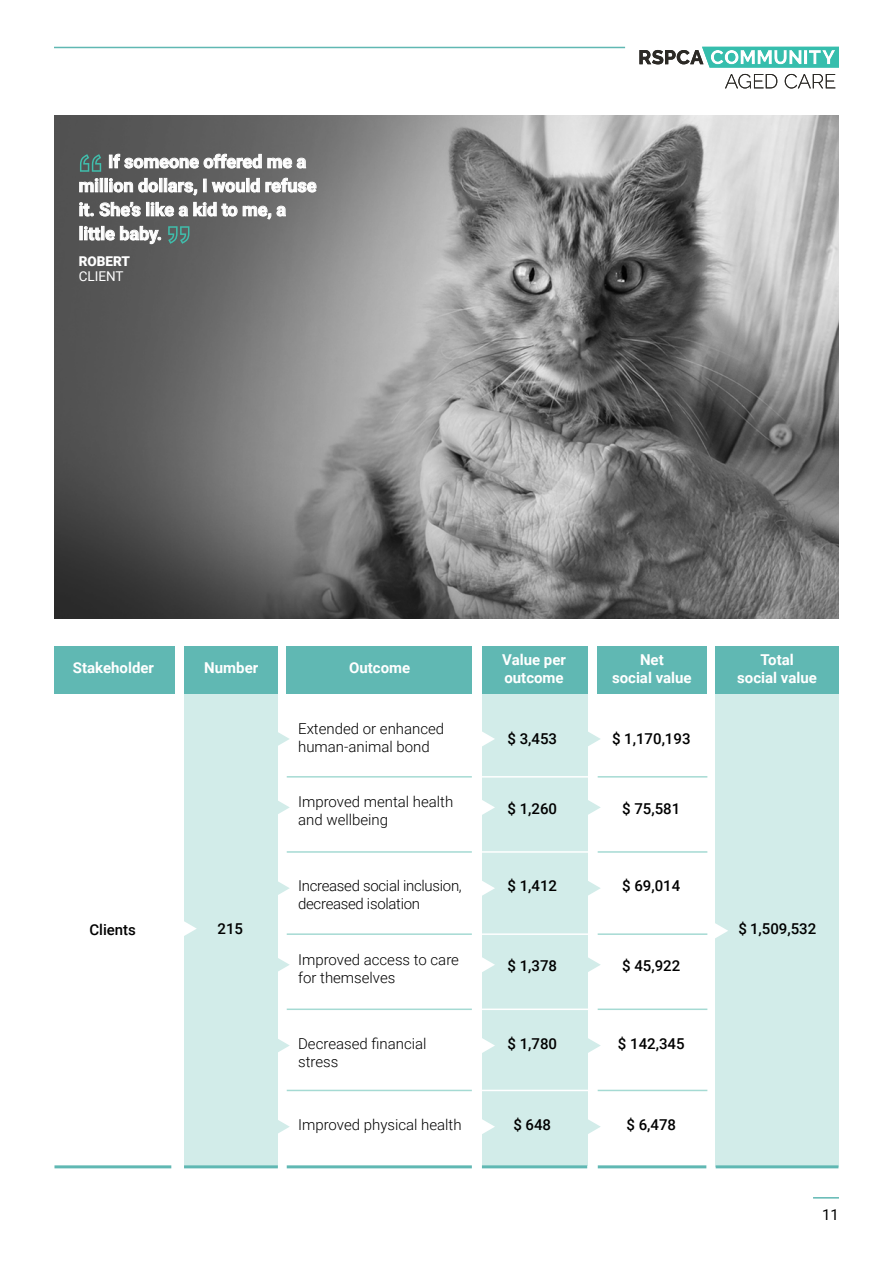
<style>
.page{position:relative;width:893px;height:1263px;background:#fff}
.page>*{position:absolute;margin:0;border:0;box-sizing:border-box;transform-origin:0 0}
.t1{font:700 18px/24px "Roboto";color:#fff}
.t2{font:300 15px/18px "Roboto";color:#000}
.t3{font:500 15px "Roboto";color:#000}
.t4{font:700 15px/18px "Roboto";color:#fff;text-align:center}
.t5{font:300 15px/18px "Roboto";letter-spacing:-.02em;color:#000}
.t6{font:15px "Roboto";color:#000}
.t7{font:900 13.5px "Roboto";color:#fff}
.t8{font:13.5px "Roboto";color:#fff}
</style>
<div class="page">
<hr style="left:54px;top:47px;width:571px;height:1px;background:#60b8b3">
<svg style="left:813px;top:1197px;width:26px;height:1px"></svg>
<img style="left:54px;top:115px;width:785px;height:504px">
<div style="left:54px;top:646px;width:120px;height:47px;background:#60b8b3"></div>
<hr style="left:54px;top:1165px;width:117px;height:3px;background:#60b8b3">
<div style="left:286px;top:646px;width:186px;height:47px;background:#60b8b3"></div>
<hr style="left:287px;top:1165px;width:185px;height:3px;background:#60b8b3">
<hr style="left:287px;top:776px;width:185px;height:1px;background:#a5dad3">
<hr style="left:287px;top:933px;width:185px;height:2px;background:#a5dad3">
<hr style="left:287px;top:851px;width:185px;height:2px;background:#a5dad3">
<hr style="left:287px;top:1008px;width:185px;height:2px;background:#a5dad3">
<hr style="left:287px;top:1090px;width:185px;height:1px;background:#a5dad3">
<div style="left:715px;top:693px;width:124px;height:473px;background:#d2ece9"></div>
<div style="left:715px;top:646px;width:124px;height:47px;background:#60b8b3"></div>
<hr style="left:716px;top:1165px;width:122px;height:3px;background:#60b8b3">
<div style="left:597px;top:646px;width:110px;height:47px;background:#60b8b3"></div>
<hr style="left:598px;top:1165px;width:108px;height:3px;background:#60b8b3">
<hr style="left:598px;top:776px;width:109px;height:1px;background:#a5dad3">
<hr style="left:598px;top:933px;width:109px;height:2px;background:#a5dad3">
<hr style="left:598px;top:851px;width:109px;height:2px;background:#a5dad3">
<hr style="left:598px;top:1008px;width:109px;height:2px;background:#a5dad3">
<hr style="left:598px;top:1090px;width:109px;height:1px;background:#a5dad3">
<div style="left:482px;top:662px;width:105px;height:504px;background:#d2ece9"></div>
<div style="left:482px;top:646px;width:106px;height:47px;background:#60b8b3"></div>
<hr style="left:482px;top:1165px;width:105px;height:3px;background:#60b8b3">
<hr style="left:480px;top:776px;width:110px;height:1px;background:#fff">
<hr style="left:480px;top:933px;width:110px;height:2px;background:#fff">
<hr style="left:480px;top:851px;width:110px;height:2px;background:#fff">
<hr style="left:480px;top:1008px;width:110px;height:2px;background:#fff">
<hr style="left:480px;top:1090px;width:110px;height:1px;background:#fff">
<div style="left:184px;top:673px;width:93px;height:493px;background:#d2ece9"></div>
<div style="left:184px;top:646px;width:94px;height:47px;background:#60b8b3"></div>
<hr style="left:184px;top:1165px;width:94px;height:3px;background:#60b8b3">
<svg style="left:277px;top:731px;width:12px;height:16px"></svg>
<svg style="left:587px;top:731px;width:13px;height:16px"></svg>
<svg style="left:482px;top:731px;width:13px;height:15px"></svg>
<svg style="left:277px;top:799px;width:13px;height:16px"></svg>
<svg style="left:277px;top:957px;width:13px;height:16px"></svg>
<svg style="left:587px;top:799px;width:14px;height:16px"></svg>
<svg style="left:587px;top:957px;width:14px;height:16px"></svg>
<svg style="left:482px;top:800px;width:13px;height:15px"></svg>
<svg style="left:482px;top:957px;width:13px;height:15px"></svg>
<svg style="left:184px;top:921px;width:13px;height:15px"></svg>
<svg style="left:715px;top:923px;width:13px;height:15px"></svg>
<svg style="left:277px;top:880px;width:13px;height:16px"></svg>
<svg style="left:277px;top:1037px;width:13px;height:16px"></svg>
<svg style="left:277px;top:1118px;width:13px;height:17px"></svg>
<svg style="left:587px;top:880px;width:14px;height:16px"></svg>
<svg style="left:587px;top:1037px;width:14px;height:16px"></svg>
<svg style="left:587px;top:1118px;width:14px;height:17px"></svg>
<svg style="left:482px;top:881px;width:13px;height:15px"></svg>
<svg style="left:482px;top:1038px;width:13px;height:15px"></svg>
<svg style="left:482px;top:1119px;width:13px;height:15px"></svg>
<svg style="left:639px;top:47px;width:200px;height:21px"></svg>
<svg style="left:725px;top:74px;width:52px;height:14px"></svg>
<svg style="left:785px;top:74px;width:50px;height:14px"></svg>
<svg style="left:80px;top:154px;width:21px;height:18px"></svg>
<svg style="left:168px;top:226px;width:21px;height:18px"></svg>
<p class="t1" style="left:79px;top:150px;width:239px;text-indent:29px">If someone offered me a million dollars, I would refuse it. She’s like a kid to me, a little baby.</p>
<p class="t7" style="left:79px;top:254px;width:53px">ROBERT</p>
<p class="t8" style="left:79px;top:271px;width:46px">CLIENT</p>
<p class="t4" style="left:73px;top:660px;width:83px">Stakeholder</p>
<p class="t4" style="left:204px;top:660px;width:56px">Number</p>
<p class="t4" style="left:349px;top:660px;width:63px">Outcome</p>
<p class="t2" style="left:298px;top:721px;width:148px">Extended or enhanced human-animal bond</p>
<p class="t2" style="left:298px;top:794px;width:157px">Improved mental health and wellbeing</p>
<p class="t5" style="left:298px;top:878px;width:165px">Increased social inclusion, decreased isolation</p>
<p class="t4" style="left:502px;top:652px;width:65px;text-align:left">Value per outcome</p>
<p class="t3" style="left:507px;top:731px;width:51px">$ 3,453</p>
<p class="t3" style="left:507px;top:802px;width:51px">$ 1,260</p>
<p class="t3" style="left:507px;top:879px;width:51px">$ 1,412</p>
<p class="t4" style="left:612px;top:652px;width:81px">Net<br>social value</p>
<p class="t3" style="left:612px;top:731px;width:80px">$ 1,170,193</p>
<p class="t3" style="left:622px;top:802px;width:60px">$ 75,581</p>
<p class="t3" style="left:622px;top:879px;width:60px">$ 69,014</p>
<p class="t4" style="left:737px;top:652px;width:81px">Total<br>social value</p>
<p class="t3" style="left:89px;top:922px;width:48px">Clients</p>
<p class="t3" style="left:218px;top:922px;width:27px">215</p>
<p class="t3" style="left:738px;top:921px;width:79px">$ 1,509,532</p>
<p class="t2" style="left:298px;top:951px;width:162px">Improved access to care for themselves</p>
<p class="t3" style="left:507px;top:959px;width:51px">$ 1,378</p>
<p class="t3" style="left:622px;top:959px;width:60px">$ 45,922</p>
<p class="t2" style="left:298px;top:1034px;width:130px">Decreased financial stress</p>
<p class="t3" style="left:507px;top:1036px;width:51px">$ 1,780</p>
<p class="t3" style="left:618px;top:1036px;width:68px">$ 142,345</p>
<p class="t2" style="left:298px;top:1116px;width:165px">Improved physical health</p>
<p class="t3" style="left:513px;top:1117px;width:39px">$ 648</p>
<p class="t3" style="left:626px;top:1117px;width:51px">$ 6,478</p>
<p class="t6" style="left:822px;top:1209px;width:18px">11</p>
</div>
